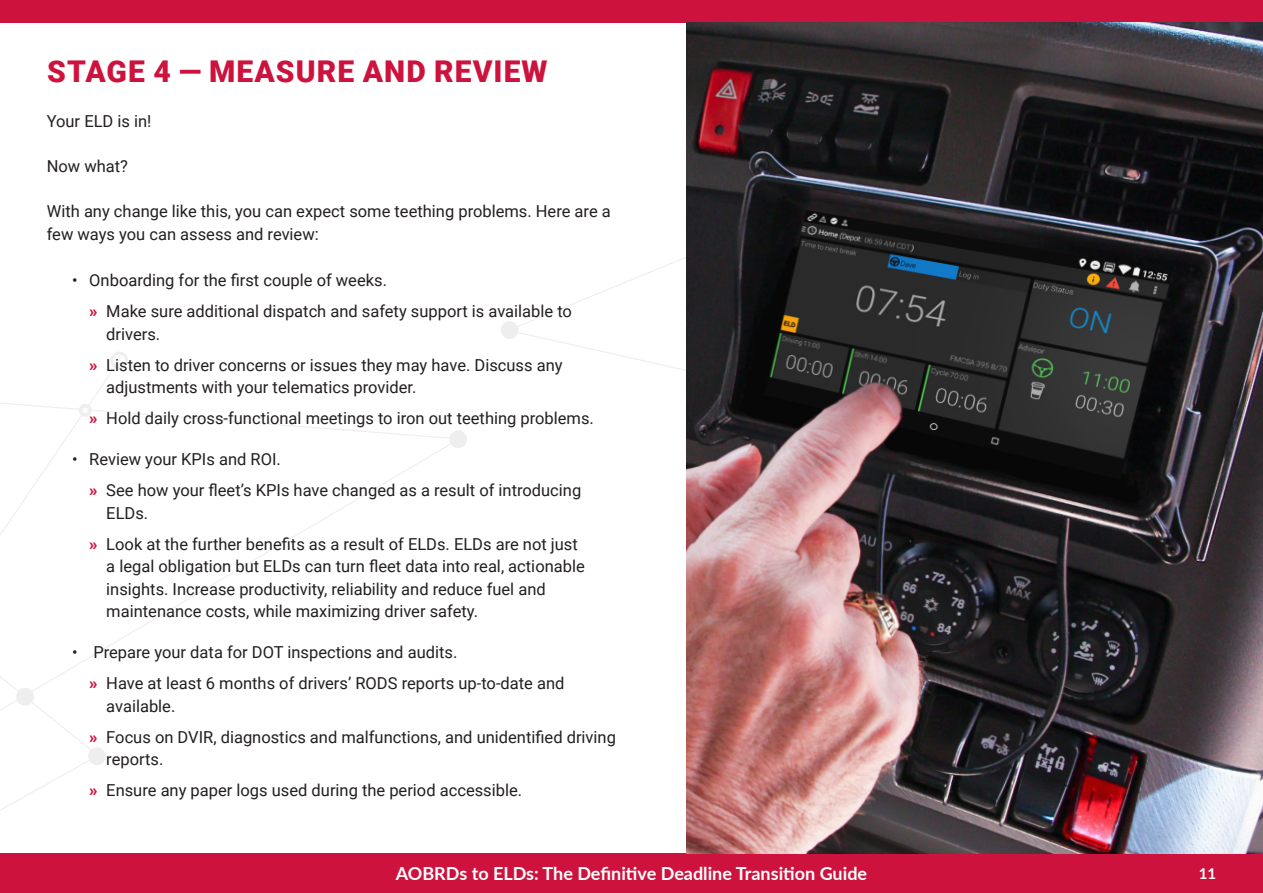
<style>
.page{position:relative;width:1263px;height:893px;background:#fff}
.page>*{position:absolute;margin:0;border:0;box-sizing:border-box;transform-origin:0 0}
.t1{font:900 30px "Roboto";letter-spacing:.035em;color:#cd123d}
.t2{font:700 18px "Lato";color:#fff}
.t3{font:16.5px/31px "Roboto";color:#231f20}
.t4{font:700 15px "Lato";color:#fff}
.s1{font-weight:900;color:#cd123d}
</style>
<div class="page">
<svg style="left:0;top:352px;width:467px;height:459px"></svg>
<svg style="left:112px;top:353px;width:14px;height:15px"></svg>
<svg style="left:82px;top:407px;width:7px;height:7px"></svg>
<div style="left:0;top:853px;width:1263px;height:40px;background:#cd123d"></div>
<div style="left:0;top:0;width:1263px;height:22px;background:#cd123d"></div>
<img style="left:687px;top:22px;width:576px;height:831px">
<h1 class="t1" style="left:47px;top:50px;width:502px">STAGE 4 — MEASURE AND REVIEW</h1>
<p class="t3" style="left:47px;top:105px;width:106px">Your ELD is in!</p>
<p class="t3" style="left:47px;top:150px;width:83px">Now what?</p>
<p class="t3" style="left:47px;top:199px;width:565px;line-height:22.5px">With any change like this, you can expect some teething problems. Here are a few ways you can assess and review:</p>
<p class="t3" style="left:89px;top:264px;width:484px;text-indent:-17px">• Onboarding for the first couple of weeks.<br><span class="s1">»</span> Make sure additional dispatch and safety support is available to</p>
<p class="t3" style="left:89px;top:318px;width:475px;text-indent:17px">drivers.<br><span class="s1">»</span> Listen to driver concerns or issues they may have. Discuss any</p>
<p class="t3" style="left:89px;top:371px;width:506px;text-indent:17px">adjustments with your telematics provider.<br><span class="s1">»</span> Hold daily cross-functional meetings to iron out teething problems.</p>
<p class="t3" style="left:89px;top:443px;width:493px;text-indent:-17px">• Review your KPIs and ROI.<br><span class="s1">»</span> See how your fleet’s KPIs have changed as a result of introducing</p>
<p class="t3" style="left:89px;top:497px;width:490px;text-indent:17px">ELDs.<br><span class="s1">»</span> Look at the further benefits as a result of ELDs. ELDs are not just</p>
<p class="t3" style="left:106px;top:554px;width:480px;line-height:22.5px">a legal obligation but ELDs can turn fleet data into real, actionable insights. Increase productivity, reliability and reduce fuel and maintenance costs, while maximizing driver safety.</p>
<p class="t3" style="left:89px;top:636px;width:477px;text-indent:-17px">• Prepare your data for DOT inspections and audits.<br><span class="s1">»</span> Have at least 6 months of drivers’ RODS reports up-to-date and</p>
<p class="t3" style="left:89px;top:690px;width:528px;text-indent:17px">available.<br><span class="s1">»</span> Focus on DVIR, diagnostics and malfunctions, and unidentified driving</p>
<p class="t3" style="left:89px;top:743px;width:434px;text-indent:17px">reports.<br><span class="s1">»</span> Ensure any paper logs used during the period accessible.</p>
<p class="t2" style="left:396px;top:861px;width:473px">AOBRDs to ELDs: The Definitive Deadline Transition Guide</p>
<p class="t4" style="left:1199px;top:863px;width:19px">11</p>
</div>
